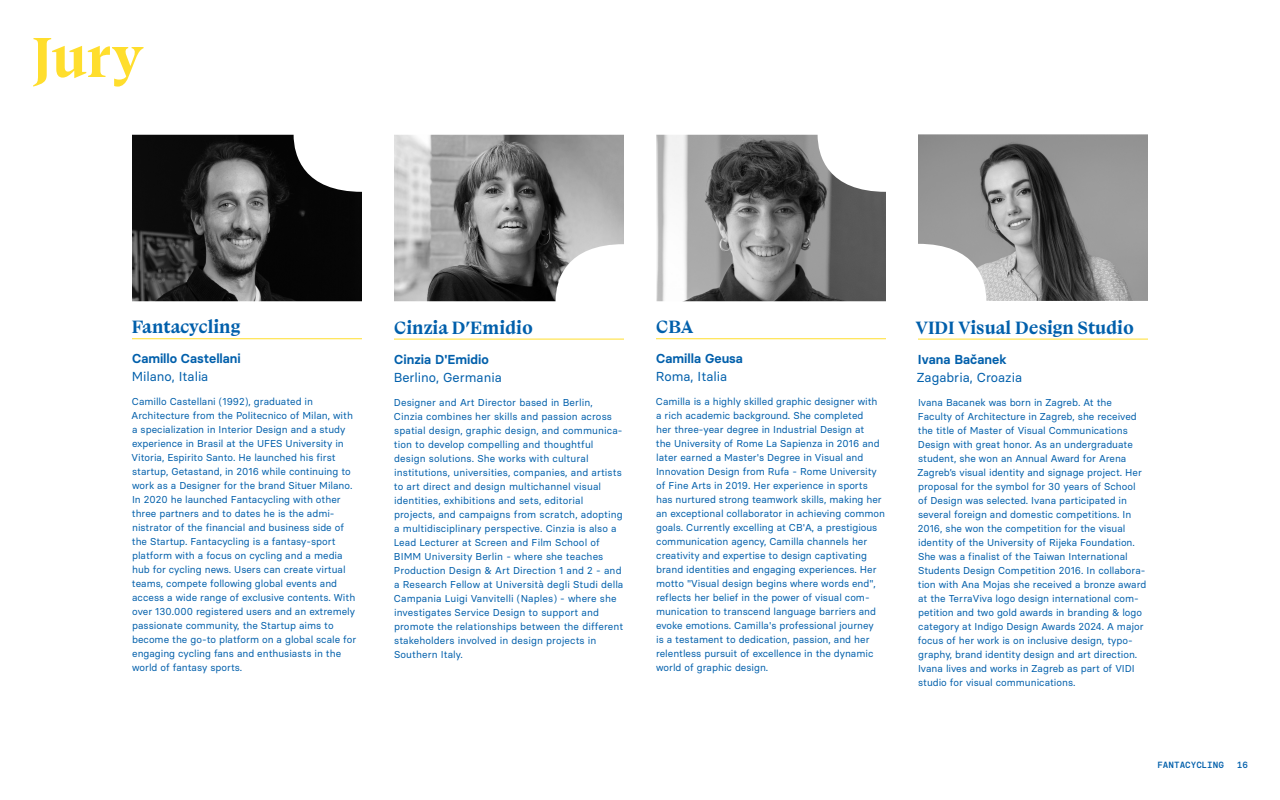
<style>
.page{position:relative;width:1280px;height:800px;background:#fff}
.page>*{position:absolute;margin:0;border:0;box-sizing:border-box;transform-origin:0 0}
.t1{font:700 60px "Boogy Brut";color:#ffde2d}
.t2{font:700 19px "Boogy Brut";color:#005fab}
.t3{font:13px "Basier Square";color:#005fab}
.t4{font:600 13px "Basier Square";letter-spacing:.005em;color:#005fab}
.t5{font:10px/14px "Basier Square";color:#005fab}
.t6{font:500 9px "Basier Square Mono";color:#005fab}
</style>
<div class="page">
<hr style="left:132px;top:338px;width:230px;height:1px;background:#ffde2d">
<hr style="left:656px;top:338px;width:230px;height:1px;background:#ffde2d">
<hr style="left:394px;top:339px;width:230px;height:1px;background:#ffde2d">
<hr style="left:918px;top:339px;width:230px;height:1px;background:#ffde2d">
<img style="left:394px;top:135px;width:230px;height:166px">
<img style="left:656px;top:135px;width:230px;height:166px">
<img style="left:132px;top:135px;width:230px;height:166px">
<img style="left:918px;top:134px;width:230px;height:167px">
<h1 class="t1" style="left:32px;top:21px;width:113px">Jury</h1>
<h2 class="t2" style="left:132px;top:316px;width:110px">Fantacycling</h2>
<h3 class="t4" style="left:132px;top:351px;width:110px">Camillo Castellani</h3>
<h3 class="t3" style="left:132px;top:369px;width:78px">Milano, Italia</h3>
<p class="t5" style="left:131px;top:395px;width:226px">Camillo Castellani (1992), graduated in Architecture from the Politecnico of Milan, with a specialization in Interior Design and a study experience in Brasil at the UFES University in Vitoria, Espirito Santo. He launched his first startup, Getastand, in 2016 while continuing to work as a Designer for the brand Situer Milano.<br>In 2020 he launched Fantacycling with other three partners and to dates he is the admi&shy;nistrator of the financial and business side of the Startup. Fantacycling is a fantasy-sport platform with a focus on cycling and a media hub for cycling news. Users can create virtual teams, compete following global events and access a wide range of exclusive contents. With over 130.000 registered users and an extremely passionate community, the Startup aims to become the go-to platform on a global scale for engaging cycling fans and enthusiasts in the world of fantasy sports.</p>
<h2 class="t2" style="left:394px;top:316px;width:141px">Cinzia D’Emidio</h2>
<h3 class="t4" style="left:394px;top:351px;width:96px">Cinzia D'Emidio</h3>
<h3 class="t3" style="left:394px;top:369px;width:110px">Berlino, Germania</h3>
<p class="t5" style="left:394px;top:395px;width:231px">Designer and Art Director based in Berlin, Cinzia combines her skills and passion across spatial design, graphic design, and communica&shy;tion to develop compelling and thoughtful design solutions. She works with cultural institutions, universities, companies, and artists to art direct and design multichannel visual identities, exhibitions and sets, editorial projects, and campaigns from scratch, adopting a multidisciplinary perspective. Cinzia is also a Lead Lecturer at Screen and Film School of BIMM University Berlin - where she teaches Production Design &amp; Art Direction 1 and 2 - and a Research Fellow at Università degli Studi della Campania Luigi Vanvitelli (Naples) - where she investigates Service Design to support and promote the relationships between the different stakeholders involved in design projects in Southern Italy.</p>
<h2 class="t2" style="left:656px;top:316px;width:39px">CBA</h2>
<h3 class="t4" style="left:656px;top:351px;width:88px">Camilla Geusa</h3>
<h3 class="t3" style="left:656px;top:369px;width:73px">Roma, Italia</h3>
<p class="t5" style="left:656px;top:395px;width:231px">Camilla is a highly skilled graphic designer with a rich academic background. She completed<br>her three-year degree in Industrial Design at<br>the University of Rome La Sapienza in 2016 and later earned a Master's Degree in Visual and Innovation Design from Rufa - Rome University of Fine Arts in 2019. Her experience in sports has nurtured strong teamwork skills, making her an exceptional collaborator in achieving common goals. Currently excelling at CB'A, a prestigious communication agency, Camilla channels her creativity and expertise to design captivating brand identities and engaging experiences. Her motto "Visual design begins where words end", reflects her belief in the power of visual com&shy;munication to transcend language barriers and evoke emotions. Camilla's professional journey<br>is a testament to dedication, passion, and her relentless pursuit of excellence in the dynamic world of graphic design.</p>
<h2 class="t2" style="left:915px;top:316px;width:220px">VIDI Visual Design Studio</h2>
<h3 class="t4" style="left:918px;top:351px;width:90px">Ivana Bačanek</h3>
<h3 class="t3" style="left:917px;top:369px;width:107px">Zagabria, Croazia</h3>
<p class="t5" style="left:917px;top:395px;width:230px">Ivana Bacanek was born in Zagreb. At the Faculty of Architecture in Zagreb, she received the title of Master of Visual Communications Design with great honor. As an undergraduate student, she won an Annual Award for Arena Zagreb’s visual identity and signage project. Her proposal for the symbol for 30 years of School of Design was selected. Ivana participated in several foreign and domestic competitions. In 2016, she won the competition for the visual identity of the University of Rijeka Foundation.<br>She was a finalist of the Taiwan International Students Design Competition 2016. In collabora&shy;tion with Ana Mojas she received a bronze award at the TerraViva logo design international com&shy;petition and two gold awards in branding &amp; logo category at Indigo Design Awards 2024. A major focus of her work is on inclusive design, typo&shy;graphy, brand identity design and art direction.<br>Ivana lives and works in Zagreb as part of VIDI studio for visual communications.</p>
<p class="t6" style="left:1157px;top:759px;width:68px">FANTACYCLING</p>
<p class="t6" style="left:1237px;top:759px;width:13px">16</p>
</div>
